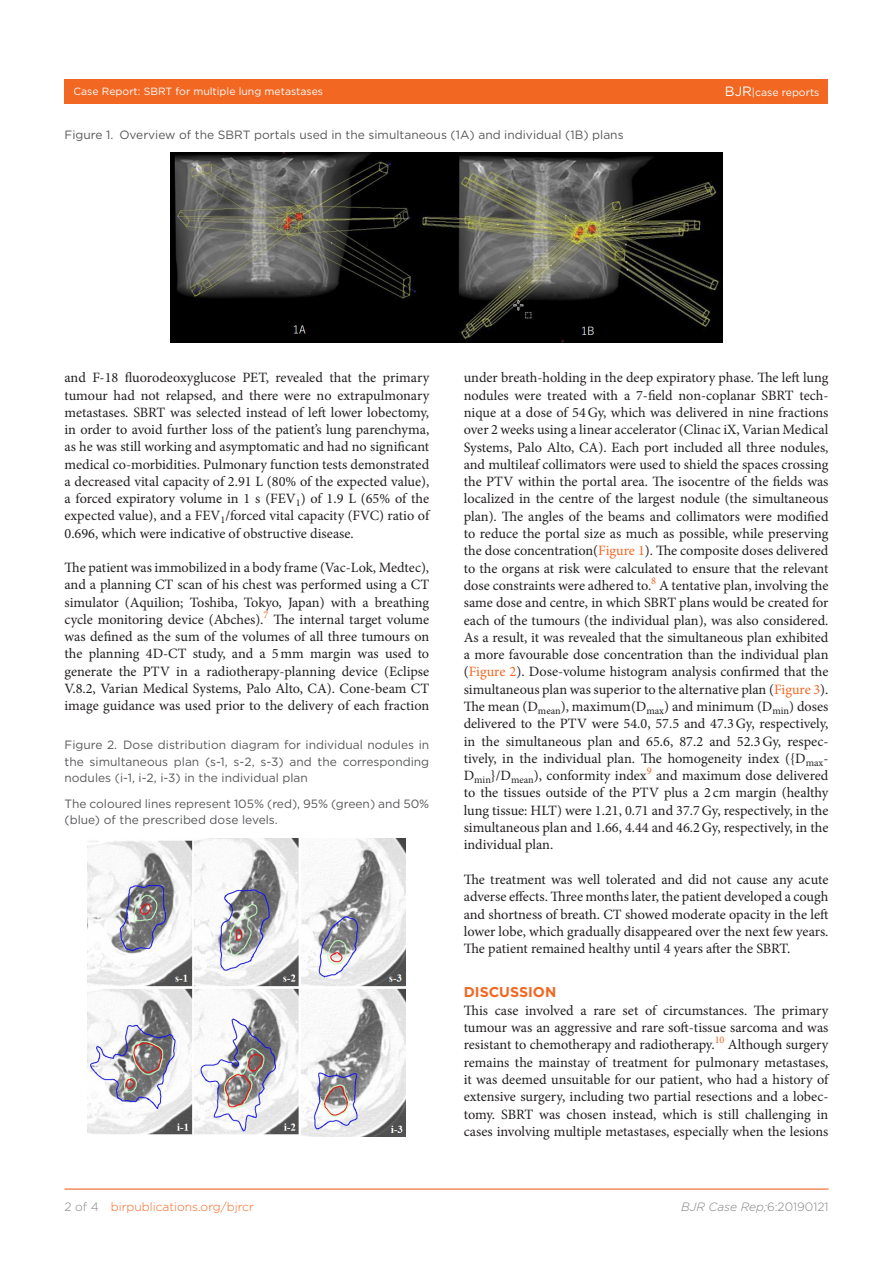
<style>
.page{position:relative;width:893px;height:1263px;background:#fff}
.page>*{position:absolute;margin:0;border:0;box-sizing:border-box;transform-origin:0 0}
.t1{font:14.25px/17.2px "Minion Pro";color:#231f20;text-align:justify}
.t2{font:700 14.25px "Gotham";color:#f26722}
.t3{font:12px/16.5px "Gotham";color:#57585a;text-align:justify}
.t4{font:300 12px "Gotham";color:#f26722}
.t5{font:italic 300 12px "Gotham";color:#808285}
.t6{font:10.5px "Gotham";color:#fff}
.s1{font-size:13.5px}
.s2{color:#808285}
.s3{color:#f26722}
.s4{font-style:normal}
</style>
<div class="page">
<div style="left:64px;top:79px;width:764px;height:24px;background:#f26722"></div>
<hr style="left:64px;top:1188px;width:764px;height:2px;background:#f26722">
<img style="left:170px;top:153px;width:553px;height:189px">
<img style="left:88px;top:838px;width:318px;height:298px">
<p class="t6" style="left:73px;top:85px;width:251px">Case Report: SBRT for multiple lung metastases</p>
<p class="t6" style="left:725px;top:85px;width:96px"><span class="s1">BJR</span>|case reports</p>
<p class="t3" style="left:64px;top:126px;width:561px">Figure 1. Overview of the SBRT portals used in the simultaneous (1A) and individual (1B) plans</p>
<p class="t1" style="left:64px;top:369px;width:366px">and F-18 fluorodeoxyglucose PET, revealed that the primary tumour had not relapsed, and there were no extrapulmonary metastases. SBRT was selected instead of left lower lobectomy, in order to avoid further loss of the patient’s lung parenchyma, as he was still working and asymptomatic and had no significant medical co-morbidities. Pulmonary function tests demonstrated a decreased vital capacity of 2.91 L (80% of the expected value), a forced expiratory volume in 1 s (FEV<sub>1</sub>) of 1.9 L (65% of the expected value), and a FEV<sub>1</sub>/forced vital capacity (FVC) ratio of 0.696, which were indicative of obstructive disease.</p>
<p class="t1" style="left:65px;top:559px;width:366px">The patient was immobilized in a body frame (Vac-Lok, Medtec), and a planning CT scan of his chest was performed using a CT simulator (Aquilion; Toshiba, Tokyo, Japan) with a breathing cycle monitoring device (Abches).<sup>7</sup> The internal target volume was defined as the sum of the volumes of all three tumours on the planning 4D-CT study, and a 5mm margin was used to generate the PTV in a radiotherapy-planning device (Eclipse V.8.2, Varian Medical Systems, Palo Alto, CA). Cone-beam CT image guidance was used prior to the delivery of each fraction</p>
<p class="t3" style="left:64px;top:736px;width:366px">Figure 2. Dose distribution diagram for individual nodules in the simultaneous plan (s-1, s-2, s-3) and the corresponding nodules (i-1, i-2, i-3) in the individual plan</p>
<p class="t3" style="left:64px;top:795px;width:366px">The coloured lines represent 105% (red), 95% (green) and 50% (blue) of the prescribed dose levels.</p>
<p class="t4" style="left:64px;top:1199px;width:191px"><span class="s2">2 of 4</span> birpublications.org/bjrcr</p>
<p class="t1" style="left:464px;top:369px;width:366px">under breath-holding in the deep expiratory phase. The left lung nodules were treated with a 7-field non-coplanar SBRT tech&shy;nique at a dose of 54Gy, which was delivered in nine fractions over 2 weeks using a linear accelerator (Clinac iX, Varian Medical Systems, Palo Alto, CA). Each port included all three nodules, and multileaf collimators were used to shield the spaces crossing the PTV within the portal area. The isocentre of the fields was localized in the centre of the largest nodule (the simultaneous plan). The angles of the beams and collimators were modified to reduce the portal size as much as possible, while preserving the dose concentration(<span class="s3">Figure 1</span>). The composite doses delivered to the organs at risk were calculated to ensure that the relevant dose constraints were adhered to.<sup>8</sup> A tentative plan, involving the same dose and centre, in which SBRT plans would be created for each of the tumours (the individual plan), was also considered.<br>As a result, it was revealed that the simultaneous plan exhibited a more favourable dose concentration than the individual plan (<span class="s3">Figure 2</span>). Dose-volume histogram analysis confirmed that the simultaneous plan was superior to the alternative plan (<span class="s3">Figure 3</span>).<br>The mean (D<sub>mean</sub>), maximum(D<sub>max</sub>) and minimum (D<sub>min</sub>) doses delivered to the PTV were 54.0, 57.5 and 47.3Gy, respectively, in the simultaneous plan and 65.6, 87.2 and 52.3Gy, respec&shy;tively, in the individual plan. The homogeneity index ({D<sub>max</sub>-D<sub>min</sub>}/D<sub>mean</sub>), conformity index<sup>9</sup> and maximum dose delivered to the tissues outside of the PTV plus a 2 cm margin (healthy lung tissue: HLT) were 1.21, 0.71 and 37.7Gy, respectively, in the simultaneous plan and 1.66, 4.44 and 46.2Gy, respectively, in the individual plan.</p>
<p class="t1" style="left:464px;top:871px;width:366px">The treatment was well tolerated and did not cause any acute adverse effects. Three months later, the patient developed a cough and shortness of breath. CT showed moderate opacity in the left lower lobe, which gradually disappeared over the next few years.<br>The patient remained healthy until 4 years after the SBRT.</p>
<p class="t2" style="left:464px;top:982px;width:92px">DISCUSSION</p>
<p class="t1" style="left:464px;top:1002px;width:366px">This case involved a rare set of circumstances. The primary tumour was an aggressive and rare soft-tissue sarcoma and was resistant to chemotherapy and radiotherapy.<sup>10</sup> Although surgery remains the mainstay of treatment for pulmonary metastases, it was deemed unsuitable for our patient, who had a history of extensive surgery, including two partial resections and a lobec&shy;tomy. SBRT was chosen instead, which is still challenging in cases involving multiple metastases, especially when the lesions</p>
<p class="t5" style="left:681px;top:1199px;width:149px">BJR Case Rep;<span class="s4">6:20190121</span></p>
</div>
